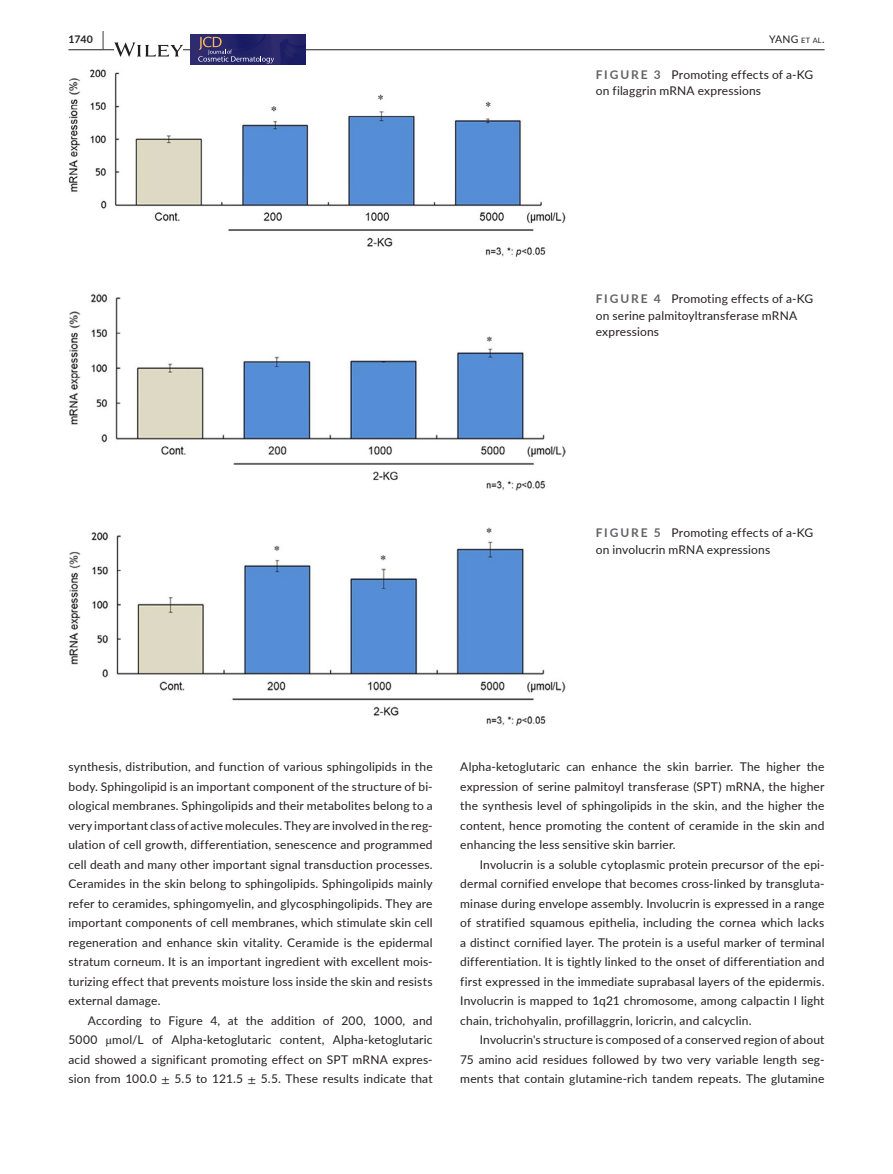
<style>
.page{position:relative;width:893px;height:1174px;background:#fff}
.page>*{position:absolute;margin:0;border:0;box-sizing:border-box;transform-origin:0 0}
.t1{font:12px/19.5px "Lato";letter-spacing:.015em;color:#231f20;text-align:justify}
.t2{font:10.5px "Lato";color:#231f20}
.t3{font:700 10.5px "Lato";color:#231f20}
.s1{font-size:19.5px}
.s2{font-size:7.35px}
.s3{font-weight:700;color:#636366}
.s4{font-family:"STIX"}
</style>
<div class="page">
<hr style="left:68px;top:49px;width:756px;height:1px;background:#231f20">
<svg style="left:114px;top:42px;width:69px;height:15px"></svg>
<img style="left:191px;top:35px;width:114px;height:30px">
<svg style="left:198px;top:37px;width:76px;height:26px;background:#3d3a73"></svg>
<img style="left:68px;top:69px;width:498px;height:188px">
<img style="left:69px;top:294px;width:497px;height:196px">
<img style="left:69px;top:527px;width:497px;height:199px">
<p class="t3" style="left:68px;top:31px;width:37px">1740 <span class="s1">|</span></p>
<p class="t2" style="left:769px;top:31px;width:57px">YANG <span class="s2">et al</span>.</p>
<p class="t1" style="left:596px;top:66px;width:219px;line-height:16.5px"><span class="s3">FIGURE 3</span> Promoting effects of a-KG on filaggrin mRNA expressions</p>
<p class="t1" style="left:596px;top:290px;width:219px;line-height:16.5px;text-align:left"><span class="s3">FIGURE 4</span> Promoting effects of a-KG on serine palmitoyltransferase mRNA expressions</p>
<p class="t1" style="left:596px;top:524px;width:219px;line-height:16.5px"><span class="s3">FIGURE 5</span> Promoting effects of a-KG on involucrin mRNA expressions</p>
<p class="t1" style="left:68px;top:756px;width:366px">synthesis, distribution, and function of various sphingolipids in the body. Sphingolipid is an important component of the structure of bi&shy;ological membranes. Sphingolipids and their metabolites belong to a very important class of active molecules. They are involved in the reg&shy;ulation of cell growth, differentiation, senescence and programmed cell death and many other important signal transduction processes.<br>Ceramides in the skin belong to sphingolipids. Sphingolipids mainly refer to ceramides, sphingomyelin, and glycosphingolipids. They are important components of cell membranes, which stimulate skin cell regeneration and enhance skin vitality. Ceramide is the epidermal stratum corneum. It is an important ingredient with excellent mois&shy;turizing effect that prevents moisture loss inside the skin and resists external damage.</p>
<p class="t1" style="left:68px;top:1010px;width:366px;text-indent:20px">According to Figure 4, at the addition of 200, 1000, and 5000 <span class="s4">µ</span>mol/L of Alpha-ketoglutaric content, Alpha-ketoglutaric acid showed a significant promoting effect on SPT mRNA expres&shy;sion from 100.0 <span class="s4">±</span> 5.5 to 121.5 <span class="s4">±</span> 5.5. These results indicate that</p>
<p class="t1" style="left:460px;top:756px;width:366px">Alpha-ketoglutaric can enhance the skin barrier. The higher the expression of serine palmitoyl transferase (SPT) mRNA, the higher the synthesis level of sphingolipids in the skin, and the higher the content, hence promoting the content of ceramide in the skin and enhancing the less sensitive skin barrier.</p>
<p class="t1" style="left:460px;top:854px;width:366px;text-indent:20px">Involucrin is a soluble cytoplasmic protein precursor of the epi&shy;dermal cornified envelope that becomes cross-linked by transgluta&shy;minase during envelope assembly. Involucrin is expressed in a range of stratified squamous epithelia, including the cornea which lacks a distinct cornified layer. The protein is a useful marker of terminal differentiation. It is tightly linked to the onset of differentiation and first expressed in the immediate suprabasal layers of the epidermis.<br>Involucrin is mapped to 1q21 chromosome, among calpactin I light chain, trichohyalin, profillaggrin, loricrin, and calcyclin.</p>
<p class="t1" style="left:460px;top:1029px;width:366px;text-indent:20px">Involucrin's structure is composed of a conserved region of about 75 amino acid residues followed by two very variable length seg&shy;ments that contain glutamine-rich tandem repeats. The glutamine</p>
</div>
